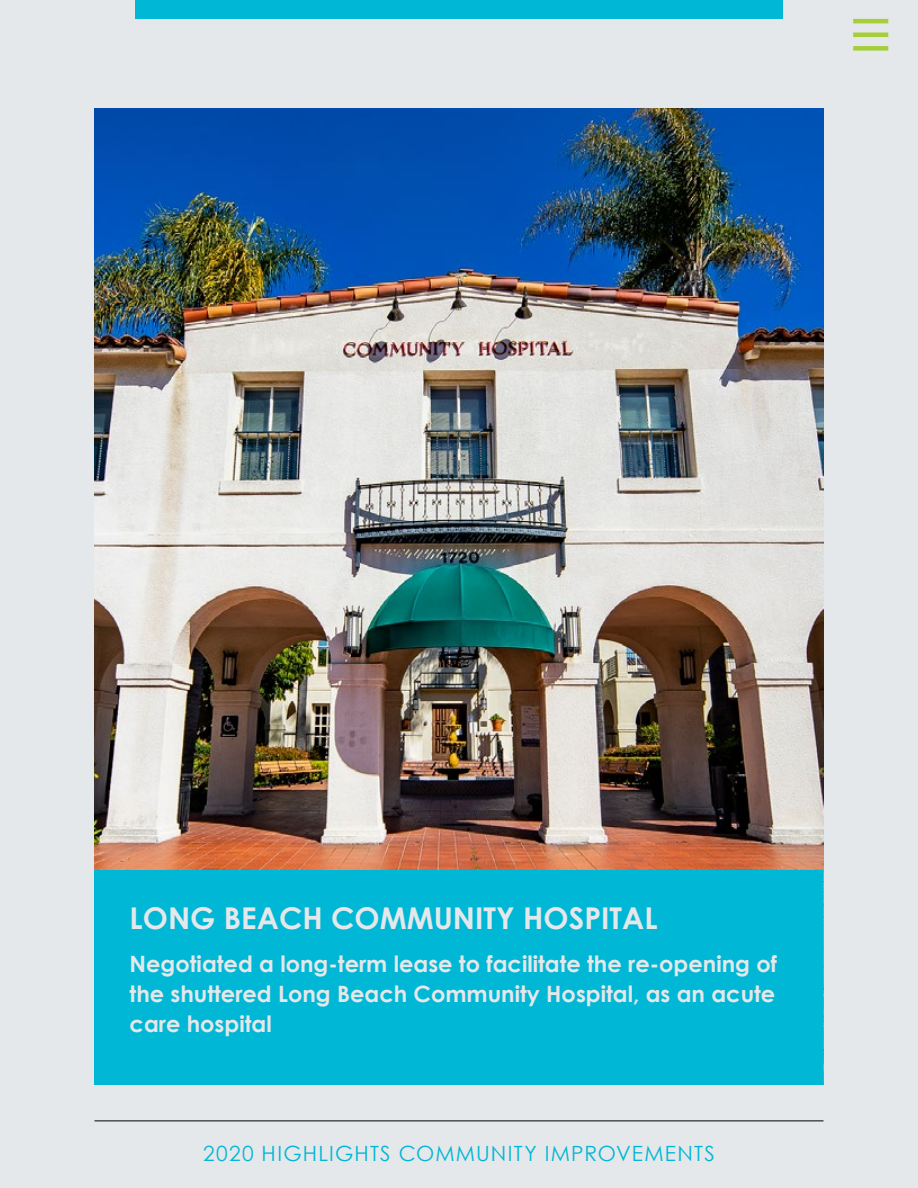
<style>
.page{position:relative;width:918px;height:1188px;background:#e5e8ea}
.page>*{position:absolute;margin:0;border:0;box-sizing:border-box;transform-origin:0 0}
.t1{font:700 30px "Century Gothic";color:#e5e8ea}
.t2{font:700 22.5px/30px "Century Gothic";color:#e5e8ea;text-align:justify}
.t3{font:21px "Century Gothic";letter-spacing:.06em;color:#00b7d5}
</style>
<div class="page">
<img style="left:94px;top:108px;width:730px;height:762px">
<hr style="left:853px;top:19px;width:35px;height:4px;background:#a6ce39">
<hr style="left:853px;top:33px;width:35px;height:4px;background:#a6ce39">
<div style="left:853px;top:46px;width:35px;height:5px;background:#a6ce39"></div>
<div style="left:135px;top:0;width:648px;height:19px;background:#00b7d5"></div>
<hr style="left:94px;top:1120px;width:730px;height:1px;background:#000">
<div style="left:94px;top:870px;width:730px;height:214px;background:#00b7d5"></div>
<h1 class="t1" style="left:130px;top:899px;width:529px">LONG BEACH COMMUNITY HOSPITAL</h1>
<p class="t2" style="left:130px;top:949px;width:649px">Negotiated a long-term lease to facilitate the re-opening of the shuttered Long Beach Community Hospital, as an acute care hospital</p>
<p class="t3" style="left:203px;top:1141px;width:513px">2020 HIGHLIGHTS COMMUNITY IMPROVEMENTS</p>
</div>
